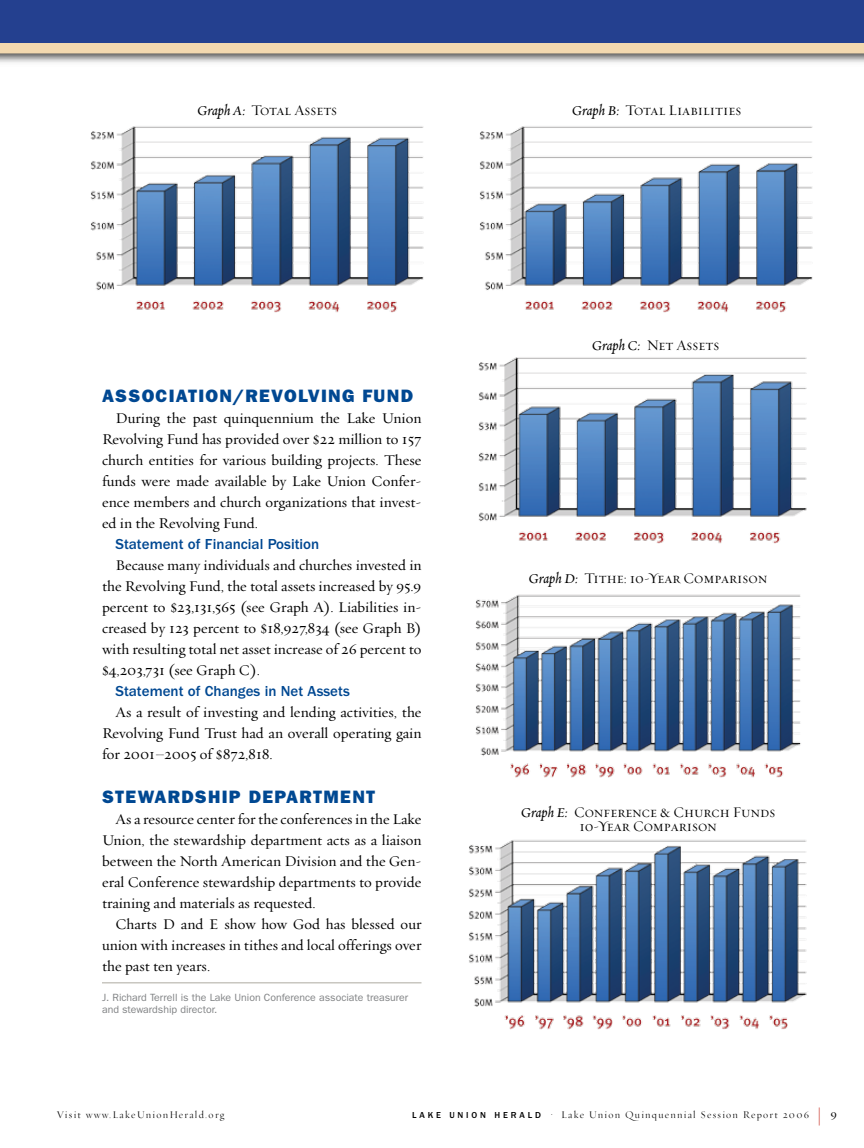
<style>
.page{position:relative;width:864px;height:1148px;background:#fff}
.page>*{position:absolute;margin:0;border:0;box-sizing:border-box;transform-origin:0 0}
.t1{font:800 18px "Franklin Gothic";letter-spacing:.075em;color:#004892}
.t2{font:15px/21px "Requiem Text HTF Roman";color:#000;text-align:justify}
.t3{font:15px/14.2px "Requiem Display HTF Small Caps";color:#000;text-align:center}
.t4{font:500 15px "Franklin Gothic";color:#004892}
.t5{font:10.5px "Requiem Fine HTF Roman";letter-spacing:.12em;color:#000}
.t6{font:10.5px/12.6px "Franklin Gothic";color:#808284}
.s1{font-family:"Requiem Text HTF Italic"}
.s2{font-family:"Franklin Gothic";font-weight:500;font-size:9px}
.s3{font-family:"Franklin Gothic Book X Cmpr";font-size:18px;color:#c5281c}
</style>
<div class="page">
<div style="left:0;top:30px;width:864px;height:36px;background:#000;opacity:.75"></div>
<div style="left:0;top:43px;width:864px;height:10px;background:#f2d8af"></div>
<div style="left:0;top:0;width:864px;height:43px;background:#24408f"></div>
<img style="left:90px;top:126px;width:334px;height:187px">
<img style="left:475px;top:594px;width:326px;height:184px">
<img style="left:469px;top:840px;width:338px;height:190px">
<img style="left:479px;top:126px;width:334px;height:187px">
<img style="left:478px;top:357px;width:329px;height:187px">
<hr style="left:102px;top:982px;width:320px;height:1px;background:#adaaa1">
<p class="t3" style="left:198px;top:103px;width:141px"><span class="s1">Graph A:</span> Total Assets</p>
<p class="t1" style="left:102px;top:385px;width:65px">ASSOCIATI</p>
<p class="t1" style="left:206px;top:385px;width:128px">ON/REVOLVING</p>
<p class="t1" style="left:362px;top:385px;width:52px">FUND</p>
<p class="t2" style="left:102px;top:408px;width:321px;text-indent:14px">During the past quinquennium the Lake Union Revolving Fund has provided over $22 million to 157 church entities for various building projects. These funds were made available by Lake Union Confer&shy;ence members and church organizations that invest&shy;ed in the Revolving Fund.</p>
<p class="t4" style="left:116px;top:536px;width:205px">Statement of Financial Position</p>
<p class="t2" style="left:102px;top:555px;width:321px;text-indent:14px">Because many individuals and churches invested in the Revolving Fund, the total assets increased by 95.9 percent to $23,131,565 (see Graph A). Liabilities in&shy;creased by 123 percent to $18,927,834 (see Graph B) with resulting total net asset increase of 26 percent to $4,203,731 (see Graph C).</p>
<p class="t4" style="left:116px;top:683px;width:236px">Statement of Changes in Net Assets</p>
<p class="t2" style="left:102px;top:702px;width:321px;text-indent:14px">As a result of investing and lending activities, the Revolving Fund Trust had an overall operating gain for 2001–2005 of $872,818.</p>
<p class="t1" style="left:102px;top:785px;width:105px">STEWARDSHI</p>
<p class="t1" style="left:229px;top:785px;width:71px">P DEPART</p>
<p class="t1" style="left:323px;top:785px;width:41px">MENT</p>
<p class="t2" style="left:102px;top:808px;width:321px;text-indent:14px">As a resource center for the conferences in the Lake Union, the stewardship department acts as a liaison between the North American Division and the Gen&shy;eral Conference stewardship departments to provide training and materials as requested.</p>
<p class="t2" style="left:102px;top:913px;width:321px;text-indent:14px">Charts D and E show how God has blessed our union with increases in tithes and local offerings over the past ten years.</p>
<p class="t6" style="left:102px;top:990px;width:308px">J. Richard Terrell is the Lake Union Conference associate treasurer and stewardship director.</p>
<p class="t3" style="left:572px;top:103px;width:171px"><span class="s1">Graph B:</span> Total Liabilities</p>
<p class="t3" style="left:592px;top:339px;width:129px"><span class="s1">Graph C:</span> Net Assets</p>
<p class="t3" style="left:529px;top:571px;width:240px"><span class="s1">Graph D:</span> Tithe: 10-Year Comparison</p>
<p class="t3" style="left:521px;top:805px;width:256px"><span class="s1">Graph E:</span> Conference &amp; Church Funds<br>10-Year Comparison</p>
<p class="t5" style="left:57px;top:1108px;width:169px">Visit www.LakeUnionHerald.org</p>
<p class="t5" style="left:412px;top:1108px;width:411px"><span class="s2">L a k e U n i o n H e r a l d</span> • Lake Union Quinquennial Session Report 2006 <span class="s3">|</span></p>
</div>
